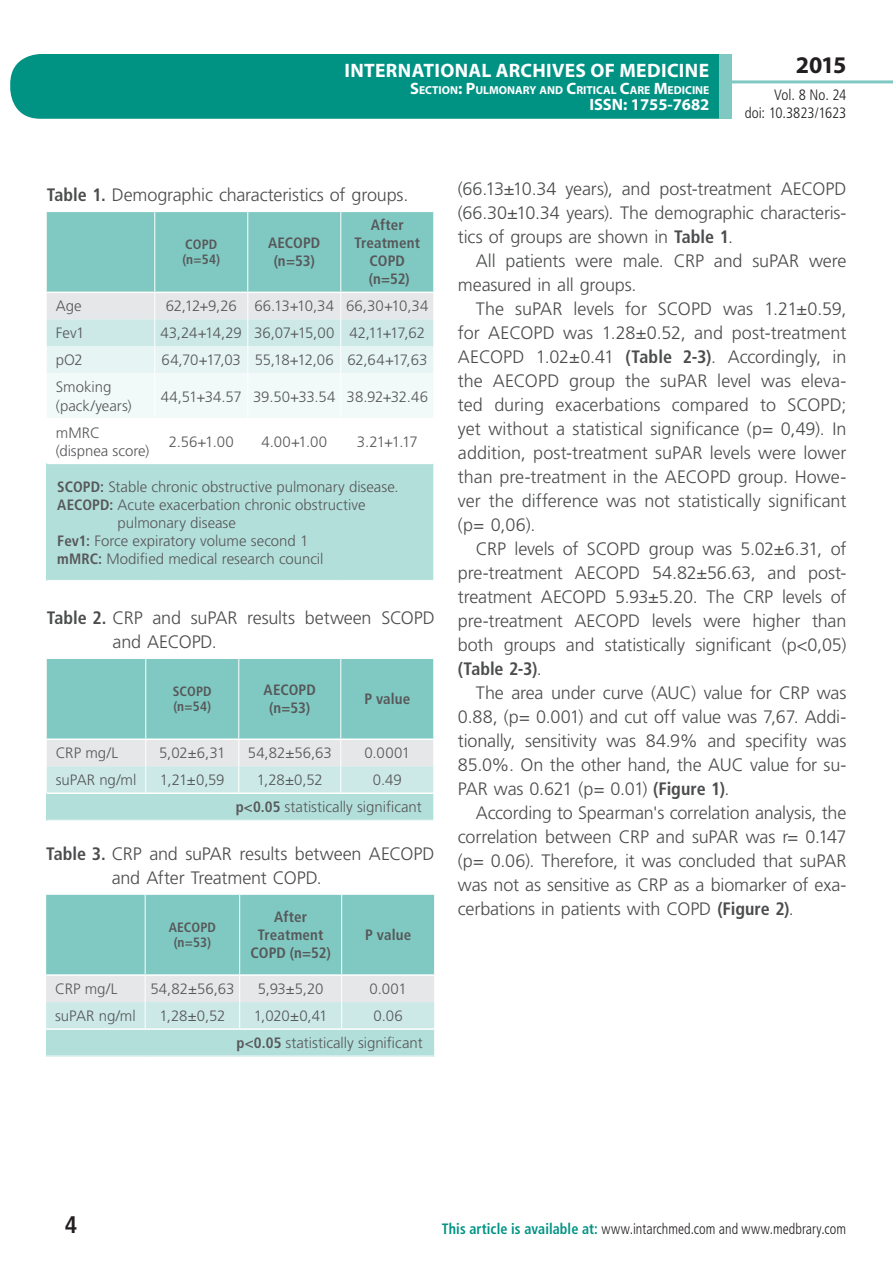
<style>
.page{position:relative;width:893px;height:1263px;background:#fff}
.page>*{position:absolute;margin:0;border:0;box-sizing:border-box;transform-origin:0 0}
.t1{font:700 24px "Myriad Pro";color:#231f20}
.t2{font:700 condensed 24px "Frutiger LT Std";color:#231f20}
.t3{font:700 19.5px "Myriad Pro";letter-spacing:.015em;color:#fff}
.t4{font:300 18px/24px "Frutiger LT Std";letter-spacing:-.01em;color:#4b4c4d;text-align:justify}
.t5{font:700 16.5px "Myriad Pro";color:#fff}
.t6{font:300 15px/18px "Frutiger LT Std";letter-spacing:-.005em;color:#57585a}
.t7{font:700 condensed 15px/18px "Frutiger LT Std";letter-spacing:.005em;color:#57585a;text-align:center}
.t8{font:300 condensed 15px "Frutiger LT Std";color:#231f20;scale:.94 1}
.t9{font:300 condensed 15px/18px "Frutiger LT Std";color:#231f20;text-align:right}
.t10{font:700 condensed 13.5px/15px "Frutiger LT Std";letter-spacing:.01em;color:#57585a}
.t11{font:700 11.55px "Myriad Pro";color:#fff}
.s1{font-size:16.5px}
.s2{font-weight:700;font-stretch:condensed}
.s3{font-weight:700;color:#009384}
</style>
<div class="page">
<div style="left:10px;top:54px;width:775px;height:65px;background:#009384;border-radius:30px"></div>
<div style="left:732px;top:0;width:161px;height:157px;background:#fff"></div>
<hr style="left:730px;top:80px;width:163px;height:3px;background:#80c9c2">
<div style="left:719px;top:54px;width:13px;height:65px;background:#80c9c2"></div>
<div style="left:47px;top:463px;width:387px;height:117px;background:#b3dfda"></div>
<hr style="left:47px;top:463px;width:108px;height:1px;background:#fff">
<hr style="left:155px;top:463px;width:93px;height:1px;background:#fff">
<hr style="left:248px;top:463px;width:93px;height:1px;background:#fff">
<hr style="left:341px;top:463px;width:92px;height:1px;background:#fff">
<svg style="left:47px;top:211px;width:387px;height:207px"></svg>
<hr style="left:154px;top:373px;width:1px;height:45px;background:#fff">
<hr style="left:247px;top:373px;width:1px;height:45px;background:#fff">
<hr style="left:340px;top:373px;width:1px;height:45px;background:#fff">
<hr style="left:433px;top:373px;width:1px;height:45px;background:#fff">
<hr style="left:433px;top:463px;width:1px;height:117px;background:#fff">
<hr style="left:155px;top:211px;width:93px;height:1px;background:#fff">
<hr style="left:248px;top:211px;width:93px;height:1px;background:#fff">
<hr style="left:341px;top:211px;width:93px;height:1px;background:#fff">
<svg style="left:47px;top:658px;width:387px;height:162px;background:#a8d8d3"></svg>
<hr style="left:146px;top:657px;width:93px;height:2px;background:#fff">
<hr style="left:239px;top:657px;width:102px;height:2px;background:#fff">
<hr style="left:341px;top:657px;width:93px;height:2px;background:#fff">
<svg style="left:46px;top:894px;width:389px;height:162px;background:#a8d8d3"></svg>
<hr style="left:145px;top:893px;width:95px;height:2px;background:#fff">
<hr style="left:240px;top:893px;width:102px;height:2px;background:#fff">
<hr style="left:342px;top:893px;width:93px;height:2px;background:#fff">
<p class="t3" style="left:344px;top:58px;width:366px">INTERNATIONAL ARCHIVES OF MEDICINE</p>
<p class="t11" style="left:410px;top:82px;width:301px"><span class="s1">S</span>ECTION<span class="s1">: P</span>ULMONARY AND <span class="s1">C</span>RITICAL <span class="s1">C</span>ARE <span class="s1">M</span>EDICINE</p>
<p class="t5" style="left:589px;top:94px;width:122px">ISSN : 1755-7682</p>
<h1 class="t1" style="left:796px;top:49px;width:52px">2015</h1>
<p class="t9" style="left:745px;top:86px;width:103px">Vol. 8 No. 24<br>doi: 10.3823/1623</p>
<p class="t4" style="left:47px;top:183px;width:363px"><span class="s2">Table 1.</span> Demographic characteristics of groups.</p>
<p class="t10" style="left:182px;top:237px;width:39px">COPD (n=54)</p>
<p class="t7" style="left:268px;top:234px;width:54px">AECOPD (n=53)</p>
<p class="t7" style="left:355px;top:216px;width:67px">After<br>Treatment<br>COPD (n=52)</p>
<p class="t6" style="left:56px;top:297px;width:27px">Age</p>
<p class="t6" style="left:166px;top:297px;width:264px">62,12+9,26 66.13+10,34 66,30+10,34</p>
<p class="t6" style="left:56px;top:324px;width:30px">Fev1</p>
<p class="t6" style="left:161px;top:324px;width:266px">43,24+14,29 36,07+15,00 42,11+17,62</p>
<p class="t6" style="left:56px;top:351px;width:29px">pO2</p>
<p class="t6" style="left:162px;top:351px;width:267px">64,70+17,03 55,18+12,06 62,64+17,63</p>
<p class="t6" style="left:56px;top:378px;width:77px">Smoking (pack/years)</p>
<p class="t6" style="left:161px;top:387px;width:269px">44,51+34.57 39.50+33.54 38.92+32.46</p>
<p class="t6" style="left:56px;top:423px;width:95px">mMRC (dispnea score)</p>
<p class="t6" style="left:169px;top:432px;width:66px">2.56+1.00</p>
<p class="t6" style="left:261px;top:432px;width:67px">4.00+1.00</p>
<p class="t6" style="left:357px;top:432px;width:62px">3.21+1.17</p>
<p class="t6" style="left:57px;top:477px;width:343px"><span class="s2">SCOPD:</span> Stable chronic obstructive pulmonary disease.</p>
<p class="t6" style="left:57px;top:495px;width:310px"><span class="s2">AECOPD:</span> Acute exacerbation chronic obstructive</p>
<p class="t6" style="left:118px;top:513px;width:120px">pulmonary disease</p>
<p class="t6" style="left:57px;top:531px;width:253px"><span class="s2">Fev1:</span> Force expiratory volume second 1</p>
<p class="t6" style="left:57px;top:549px;width:268px"><span class="s2">mMRC:</span> Modified medical research council</p>
<p class="t4" style="left:113px;top:606px;width:324px;text-indent:-66px"><span class="s2">Table 2.</span> CRP and suPAR results between SCOPD and AECOPD.</p>
<p class="t10" style="left:173px;top:684px;width:40px">SCOPD (n=54)</p>
<p class="t7" style="left:264px;top:681px;width:54px">AECOPD (n=53)</p>
<p class="t7" style="left:364px;top:690px;width:47px">P value</p>
<p class="t6" style="left:56px;top:744px;width:64px">CRP mg/L</p>
<p class="t6" style="left:159px;top:744px;width:68px">5,02±6,31</p>
<p class="t6" style="left:248px;top:744px;width:86px">54,82±56,63</p>
<p class="t6" style="left:364px;top:744px;width:47px">0.0001</p>
<p class="t6" style="left:56px;top:771px;width:82px">suPAR ng/ml</p>
<p class="t6" style="left:160px;top:771px;width:66px">1,21±0,59</p>
<p class="t6" style="left:257px;top:771px;width:67px">1,28±0,52</p>
<p class="t6" style="left:236px;top:767px;width:188px;line-height:27px;text-indent:137px">0.49 <span class="s2">p&lt;0.05</span> statistically significant</p>
<p class="t4" style="left:112px;top:842px;width:324px;text-indent:-66px"><span class="s2">Table 3.</span> CRP and suPAR results between AECOPD and After Treatment COPD.</p>
<p class="t10" style="left:169px;top:920px;width:49px;text-align:center">AECOPD (n=53)</p>
<p class="t7" style="left:251px;top:908px;width:82px">After<br>Treatment<br>COPD (n=52)</p>
<p class="t7" style="left:365px;top:926px;width:47px">P value</p>
<p class="t6" style="left:55px;top:980px;width:64px">CRP mg/L</p>
<p class="t6" style="left:150px;top:980px;width:86px">54,82±56,63</p>
<p class="t6" style="left:258px;top:980px;width:67px">5,93±5,20</p>
<p class="t6" style="left:370px;top:980px;width:39px">0.001</p>
<p class="t6" style="left:55px;top:1007px;width:82px">suPAR ng/ml</p>
<p class="t6" style="left:159px;top:1007px;width:67px">1,28±0,52</p>
<p class="t6" style="left:254px;top:1007px;width:75px">1,020±0,41</p>
<p class="t6" style="left:237px;top:1003px;width:188px;line-height:27px;text-indent:137px">0.06 <span class="s2">p&lt;0.05</span> statistically significant</p>
<p class="t4" style="left:458px;top:177px;width:390px">(66.13±10.34 years), and post-treatment AECOPD (66.30±10.34 years). The demographic characteris&shy;tics of groups are shown in <span class="s2">Table 1</span>.</p>
<p class="t4" style="left:458px;top:249px;width:390px;text-indent:18px">All patients were male. CRP and suPAR were measured in all groups.</p>
<p class="t4" style="left:458px;top:297px;width:390px;text-indent:18px">The suPAR levels for SCOPD was 1.21±0.59, for AECOPD was 1.28±0.52, and post-treatment AECOPD 1.02±0.41 <span class="s2">(Table 2-3)</span>. Accordingly, in the AECOPD group the suPAR level was eleva&shy;ted during exacerbations compared to SCOPD; yet without a statistical significance (p= 0,49). In addition, post-treatment suPAR levels were lower than pre-treatment in the AECOPD group. Howe&shy;ver the difference was not statistically significant (p= 0,06).</p>
<p class="t4" style="left:458px;top:537px;width:390px;text-indent:18px">CRP levels of SCOPD group was 5.02±6.31, of pre-treatment AECOPD 54.82±56.63, and post&shy;treatment AECOPD 5.93±5.20. The CRP levels of pre-treatment AECOPD levels were higher than both groups and statistically significant (p&lt;0,05) <span class="s2">(Table 2-3)</span>.</p>
<p class="t4" style="left:458px;top:681px;width:390px;text-indent:18px">The area under curve (AUC) value for CRP was 0.88, (p= 0.001) and cut off value was 7,67. Addi&shy;tionally, sensitivity was 84.9% and specifity was 85.0%. On the other hand, the AUC value for su-PAR was 0.621 (p= 0.01) <span class="s2">(Figure 1)</span>.</p>
<p class="t4" style="left:458px;top:801px;width:390px;text-indent:18px">According to Spearman's correlation analysis, the correlation between CRP and suPAR was r= 0.147 (p= 0.06). Therefore, it was concluded that suPAR was not as sensitive as CRP as a biomarker of exa&shy;cerbations in patients with COPD <span class="s2">(Figure 2)</span>.</p>
<h1 class="t2" style="left:65px;top:1210px;width:14px">4</h1>
<p class="t8" style="left:442px;top:1220px;width:432px"><span class="s3">This article is available at:</span> www.intarchmed.com and www.medbrary.com</p>
</div>
